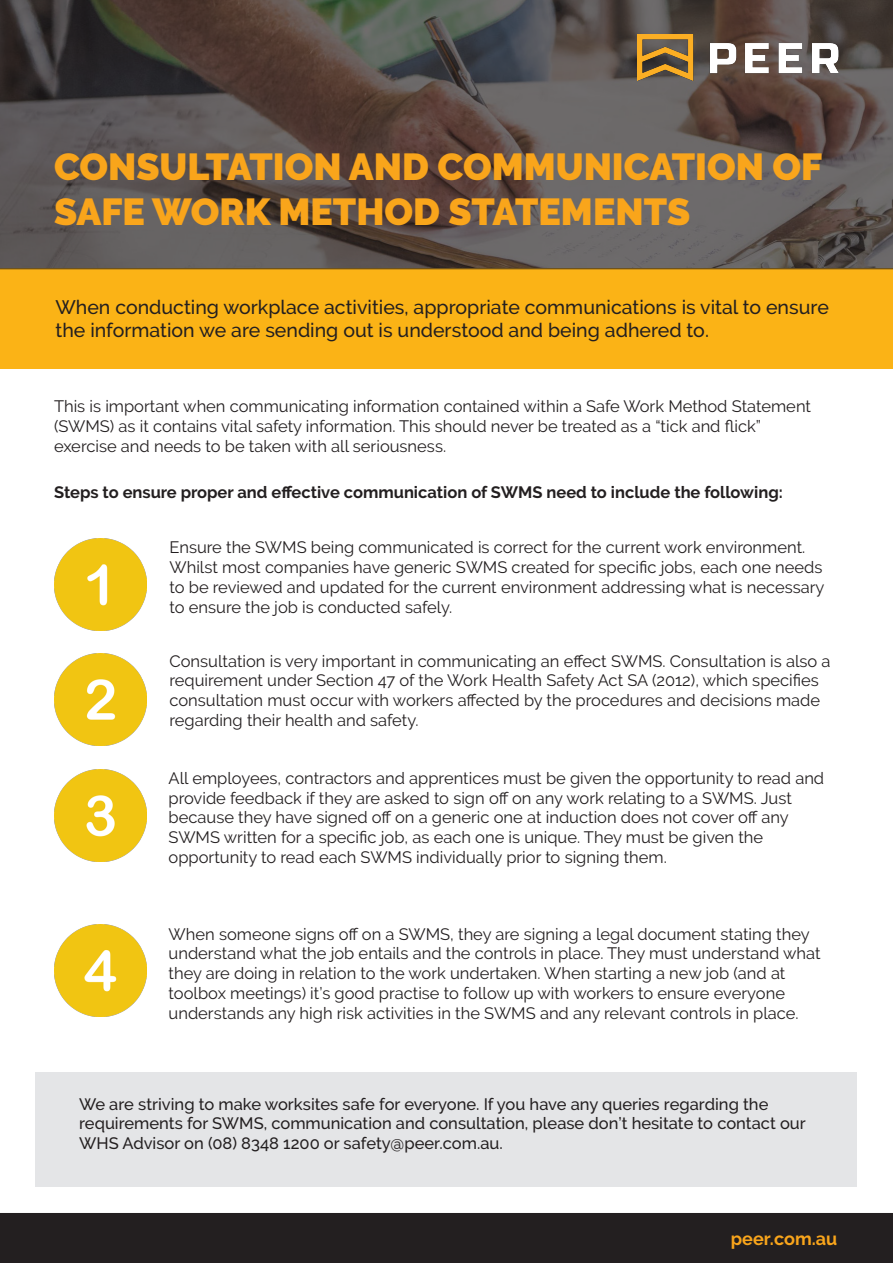
<style>
.page{position:relative;width:893px;height:1263px;background:#fff}
.page>*{position:absolute;margin:0;border:0;box-sizing:border-box;transform-origin:0 0}
.t1{font:900 37.5px "Raleway";color:#f9a51b}
.t2{font:500 19.5px/23.4px "Raleway";color:#231f20}
.t3{font:700 18px "Raleway";color:#f9a51b}
.t4{font:16.5px/19.8px "Raleway";color:#231f20}
.t5{font:500 16.5px/19.8px "Raleway";color:#231f20}
.t6{font:700 16.5px "Raleway";color:#231f20}
</style>
<div class="page">
<div style="left:35px;top:1072px;width:822px;height:115px;background:#e4e5e7"></div>
<img style="left:54px;top:539px;width:92px;height:92px">
<img style="left:54px;top:653px;width:92px;height:93px">
<img style="left:54px;top:769px;width:92px;height:92px">
<img style="left:54px;top:924px;width:92px;height:92px">
<div style="left:1px;top:1214px;width:891px;height:48px;background:#231f20"></div>
<div style="left:0;top:1213px;width:893px;height:50px;border:2px solid #231f20"></div>
<div style="left:0;top:269px;width:893px;height:100px;background:#fbb316"></div>
<svg style="left:3px;top:3px;width:887px;height:263px;background:#584f4d"></svg>
<div style="left:0;top:0;width:893px;height:269px;border:2px solid #231f20"></div>
<img style="left:637px;top:34px;width:202px;height:47px">
<p class="t1" style="left:54px;top:145px;width:770px">CONSULTATION AND COMMUNICATION OF</p>
<p class="t1" style="left:54px;top:190px;width:638px">SAFE WORK METHOD STATEMENTS</p>
<p class="t2" style="left:56px;top:295px;width:775px">When conducting workplace activities, appropriate communications is vital to ensure the information we are sending out is understood and being adhered to.</p>
<p class="t4" style="left:54px;top:396px;width:758px">This is important when communicating information contained within a Safe Work Method Statement (SWMS) as it contains vital safety information. This should never be treated as a “tick and flick”</p>
<p class="t4" style="left:54px;top:436px;width:394px">exercise and needs to be taken with all seriousness.</p>
<p class="t6" style="left:54px;top:483px;width:730px">Steps to ensure proper and effective communication of SWMS need to include the following:</p>
<p class="t4" style="left:170px;top:537px;width:657px">Ensure the SWMS being communicated is correct for the current work environment.<br>Whilst most companies have generic SWMS created for specific jobs, each one needs to be reviewed and updated for the current environment addressing what is necessary to ensure the job is conducted safely.</p>
<p class="t4" style="left:170px;top:651px;width:662px">Consultation is very important in communicating an effect SWMS. Consultation is also a requirement under Section 47 of the Work Health Safety Act SA (2012), which specifies consultation must occur with workers affected by the procedures and decisions made regarding their health and safety.</p>
<p class="t4" style="left:169px;top:768px;width:657px">All employees, contractors and apprentices must be given the opportunity to read and provide feedback if they are asked to sign off on any work relating to a SWMS. Just</p>
<p class="t4" style="left:169px;top:808px;width:622px">because they have signed off on a generic one at induction does not cover off any<br>SWMS written for a specific job, as each one is unique. They must be given the</p>
<p class="t4" style="left:169px;top:847px;width:500px">opportunity to read each SWMS individually prior to signing them.</p>
<p class="t4" style="left:169px;top:924px;width:654px">When someone signs off on a SWMS, they are signing a legal document stating they understand what the job entails and the controls in place. They must understand what they are doing in relation to the work undertaken. When starting a new job (and at</p>
<p class="t4" style="left:169px;top:983px;width:632px">toolbox meetings) it’s good practise to follow up with workers to ensure everyone understands any high risk activities in the SWMS and any relevant controls in place.</p>
<p class="t5" style="left:79px;top:1094px;width:728px">We are striving to make worksites safe for everyone. If you have any queries regarding the requirements for SWMS, communication and consultation, please don’t hesitate to contact our<br>WHS Advisor on (08) 8348 1200 or safety@peer.com.au.</p>
<p class="t3" style="left:731px;top:1228px;width:108px">peer.com.au</p>
</div>
